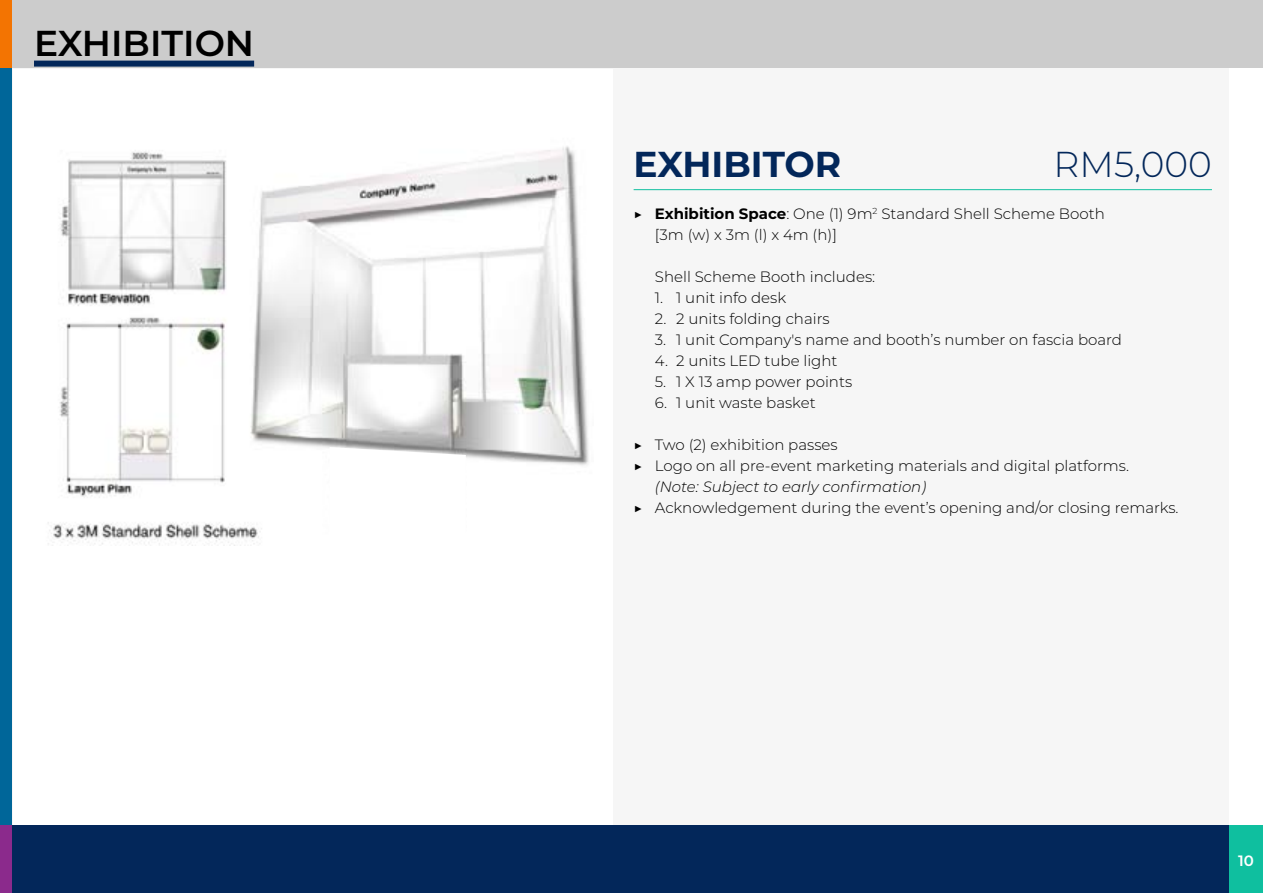
<style>
.page{position:relative;width:1263px;height:893px;background:#fff}
.page>*{position:absolute;margin:0;border:0;box-sizing:border-box;transform-origin:0 0}
.t1{font:600 36px "Montserrat";color:#000}
.t2{font:700 36px "Montserrat";color:#03275a}
.t3{font:300 36px "Montserrat";color:#03275a}
.t4{font:300 15px/21px "Montserrat";color:#000}
.t5{font:italic 300 15px "Montserrat";color:#000}
.t6{font:600 15px "Montserrat";color:#fff}
.s1{font-weight:400}
.s2{font-weight:700}
</style>
<div class="page">
<div style="left:12px;top:0;width:1251px;height:893px;background:#f6f6f6"></div>
<div style="left:1229px;top:0;width:34px;height:893px;background:#fff"></div>
<div style="left:0;top:825px;width:1263px;height:68px;background:#03275a"></div>
<div style="left:1229px;top:825px;width:34px;height:68px;background:#0fbf9f"></div>
<div style="left:0;top:0;width:12px;height:893px;background:#069"></div>
<div style="left:12px;top:0;width:1251px;height:68px;background:#ccc"></div>
<div style="left:0;top:0;width:12px;height:68px;background:#f37402"></div>
<div style="left:0;top:825px;width:12px;height:68px;background:#8b2a8c"></div>
<div style="left:13px;top:69px;width:599px;height:756px;background:#fff"></div>
<hr style="left:634px;top:189px;width:578px;height:1px;background:#0fbf9f">
<div style="left:34px;top:61px;width:220px;height:6px;background:#03275a"></div>
<img style="left:48px;top:146px;width:541px;height:399px">
<svg style="left:329px;top:447px;width:137px;height:92px"></svg>
<h1 class="t1" style="left:34px;top:18px;width:222px">EXHIBITION</h1>
<h1 class="t2" style="left:634px;top:138px;width:209px">EXHIBITOR</h1>
<h1 class="t3" style="left:1054px;top:139px;width:160px">RM5,000</h1>
<p class="t4" style="left:655px;top:202px;width:451px;text-indent:-21px"><span class="s1">▶</span> <span class="s2">Exhibition Space</span>: One (1) 9m<sup>2</sup> Standard Shell Scheme Booth [3m (w) x 3m (l) x 4m (h)]</p>
<p class="t4" style="left:655px;top:265px;width:222px">Shell Scheme Booth includes:</p>
<p class="t4" style="left:655px;top:286px;width:133px">1. 1 unit info desk</p>
<p class="t4" style="left:655px;top:307px;width:176px">2. 2 units folding chairs</p>
<p class="t4" style="left:655px;top:328px;width:469px">3. 1 unit Company's name and booth’s number on fascia board</p>
<p class="t4" style="left:655px;top:349px;width:184px">4. 2 units LED tube light</p>
<p class="t4" style="left:655px;top:370px;width:199px">5. 1 X 13 amp power points</p>
<p class="t4" style="left:655px;top:391px;width:162px">6. 1 unit waste basket</p>
<p class="t4" style="left:634px;top:433px;width:205px"><span class="s1">▶</span> Two (2) exhibition passes</p>
<p class="t4" style="left:634px;top:454px;width:497px"><span class="s1">▶</span> Logo on all pre-event marketing materials and digital platforms.</p>
<p class="t5" style="left:655px;top:476px;width:273px">(Note: Subject to early confirmation)</p>
<p class="t4" style="left:634px;top:496px;width:546px"><span class="s1">▶</span> Acknowledgement during the event’s opening and/or closing remarks.</p>
<p class="t6" style="left:1238px;top:850px;width:17px">10</p>
</div>
